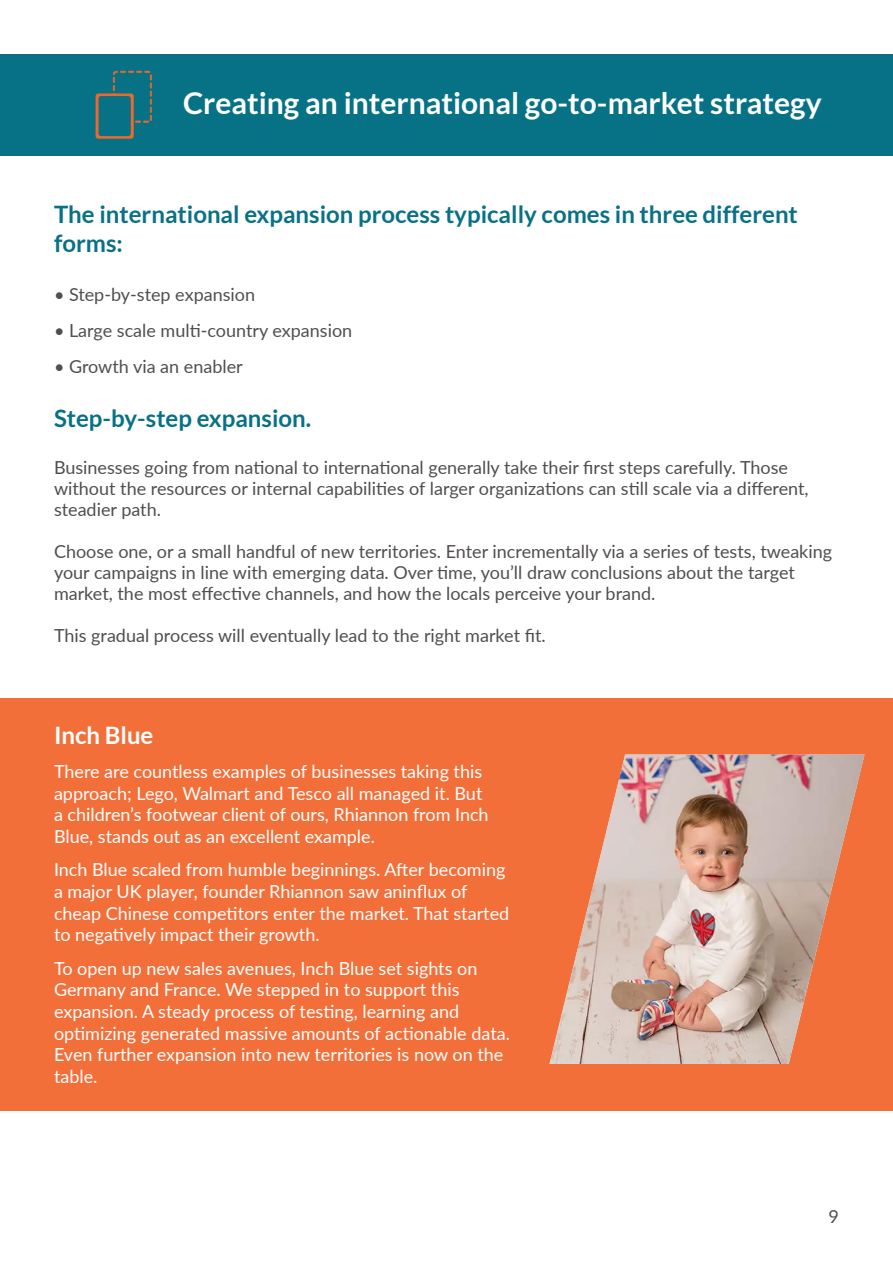
<style>
.page{position:relative;width:893px;height:1263px;background:#fff}
.page>*{position:absolute;margin:0;border:0;box-sizing:border-box;transform-origin:0 0}
.t1{font:700 30px "Lato";color:#fff}
.t2{font:700 24px/28.8px "Lato";color:#087186}
.t3{font:700 24px "Lato";color:#fff}
.t4{font:18px/21.6px "Lato";color:#fff}
.t5{font:18px/21px "Lato";color:#514e4d}
</style>
<div class="page">
<div style="left:0;top:54px;width:893px;height:101px;background:#077186"></div>
<div style="left:0;top:698px;width:893px;height:413px;background:#f36f39"></div>
<img style="left:549px;top:754px;width:315px;height:310px">
<svg style="left:96px;top:71px;width:56px;height:68px"></svg>
<h1 class="t1" style="left:183px;top:86px;width:640px">Creating an international go-to-market strategy</h1>
<h2 class="t2" style="left:54px;top:199px;width:745px">The international expansion process typically comes in three different forms:</h2>
<p class="t5" style="left:54px;top:283px;width:203px">• Step-by-step expansion</p>
<p class="t5" style="left:54px;top:319px;width:300px">• Large scale multi-country expansion</p>
<p class="t5" style="left:54px;top:355px;width:190px">• Growth via an enabler</p>
<h2 class="t2" style="left:54px;top:403px;width:259px">Step-by-step expansion.</h2>
<p class="t5" style="left:54px;top:456px;width:756px">Businesses going from national to international generally take their first steps carefully. Those without the resources or internal capabilities of larger organizations can still scale via a different, steadier path.</p>
<p class="t5" style="left:54px;top:540px;width:780px">Choose one, or a small handful of new territories. Enter incrementally via a series of tests, tweaking your campaigns in line with emerging data. Over time, you’ll draw conclusions about the target market, the most effective channels, and how the locals perceive your brand.</p>
<p class="t5" style="left:54px;top:624px;width:493px">This gradual process will eventually lead to the right market fit.</p>
<h2 class="t3" style="left:54px;top:722px;width:101px">Inch Blue</h2>
<p class="t4" style="left:54px;top:760px;width:436px">There are countless examples of businesses taking this approach; Lego, Walmart and Tesco all managed it. But a children’s footwear client of ours, Rhiannon from Inch Blue, stands out as an excellent example.</p>
<p class="t4" style="left:54px;top:858px;width:457px">Inch Blue scaled from humble beginnings. After becoming a major UK player, founder Rhiannon saw aninflux of cheap Chinese competitors enter the market. That started to negatively impact their growth.</p>
<p class="t4" style="left:54px;top:957px;width:457px">To open up new sales avenues, Inch Blue set sights on Germany and France. We stepped in to support this expansion. A steady process of testing, learning and optimizing generated massive amounts of actionable data.<br>Even further expansion into new territories is now on the table.</p>
<p class="t5" style="left:828px;top:1206px;width:12px">9</p>
</div>
